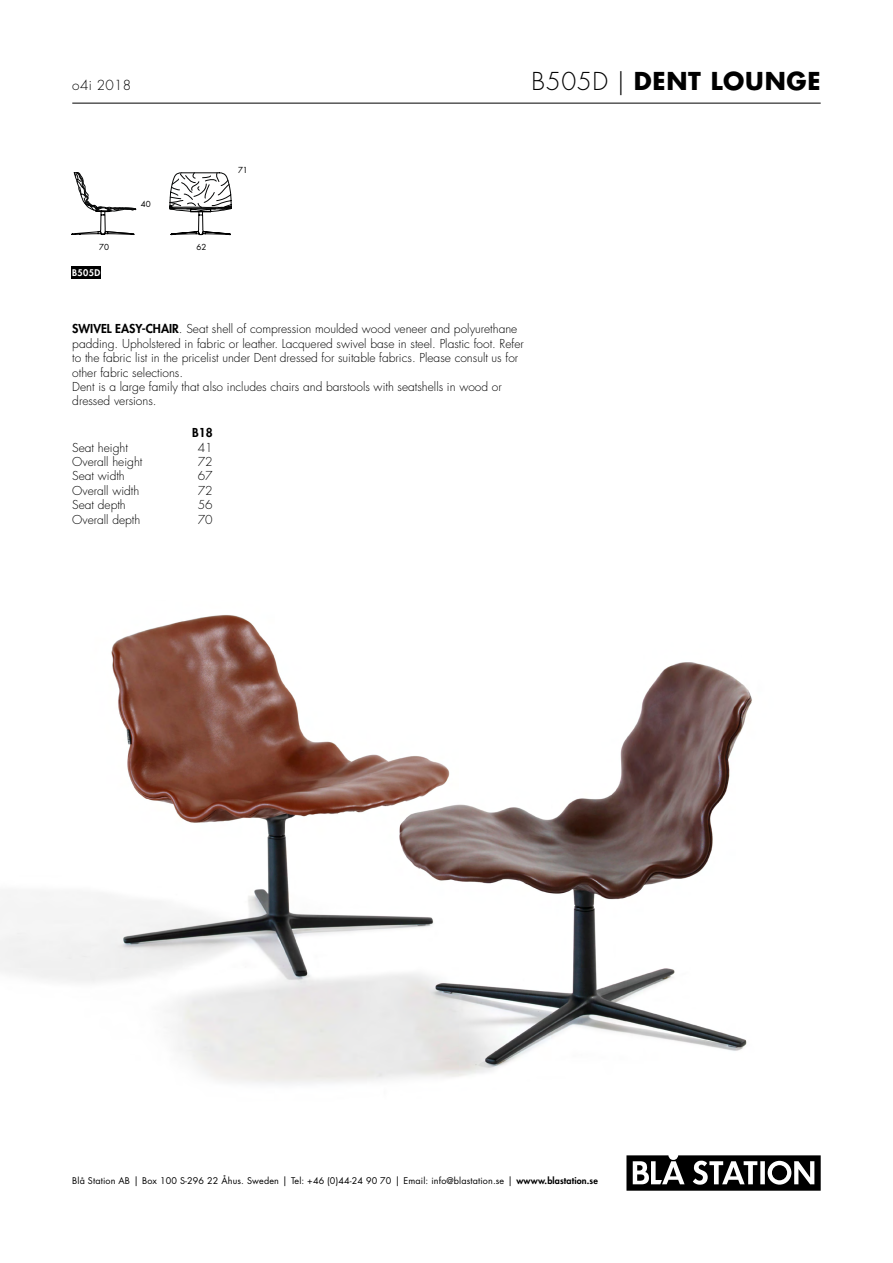
<style>
.page{position:relative;width:893px;height:1263px;background:#fff}
.page>*{position:absolute;margin:0;border:0;box-sizing:border-box;transform-origin:0 0}
.t1{font:700 24px "Futura Std";letter-spacing:.03em;color:#000}
.t2{font:300 13.5px "Futura Std";letter-spacing:.025em;color:#000}
.t3{font:300 12px/14.4px "Futura Std";color:#000}
.t4{font:800 12px "Futura Std";color:#000}
.t5{font:9px "Futura Std";letter-spacing:.015em;color:#000}
.t6{font:800 9px "Futura Std";letter-spacing:.05em;color:#fff}
.t7{font:8.1px "Futura Std";letter-spacing:-.015em;color:#000}
.s1{font-weight:300}
.s2{font-weight:800}
.s3{font-size:9.75px}
</style>
<div class="page">
<svg style="left:626px;top:1155px;width:195px;height:36px"></svg>
<hr style="left:72px;top:103px;width:749px;height:1px;background:#000">
<img style="left:0;top:615px;width:752px;height:469px">
<div style="left:71px;top:266px;width:30px;height:13px;background:#000"></div>
<svg style="left:72px;top:172px;width:160px;height:63px"></svg>
<p class="t2" style="left:72px;top:77px;width:60px">o4i 2018</p>
<h1 class="t1" style="left:531px;top:65px;width:291px"><span class="s1">B505D |</span> DENT LOUNGE</h1>
<p class="t7" style="left:141px;top:199px;width:11px">40</p>
<p class="t7" style="left:99px;top:242px;width:11px">70</p>
<p class="t7" style="left:197px;top:242px;width:11px">62</p>
<p class="t6" style="left:72px;top:267px;width:30px">B505D</p>
<p class="t7" style="left:238px;top:164px;width:11px">71</p>
<p class="t3" style="left:72px;top:322px;width:453px"><span class="s2">Swivel easy-chair</span>. Seat shell of compression moulded wood veneer and polyurethane padding. Upholstered in fabric or leather. Lacquered swivel base in steel. Plastic foot. Refer to the fabric list in the pricelist under Dent dressed for suitable fabrics. Please consult us for other fabric selections.<br>Dent is a large family that also includes chairs and barstools with seatshells in wood or dressed versions.</p>
<p class="t4" style="left:192px;top:425px;width:22px">B18</p>
<p class="t3" style="left:72px;top:440px;width:57px">Seat height</p>
<p class="t3" style="left:198px;top:440px;width:16px">41</p>
<p class="t3" style="left:72px;top:455px;width:72px">Overall height</p>
<p class="t3" style="left:198px;top:455px;width:16px">72</p>
<p class="t3" style="left:72px;top:469px;width:54px">Seat width</p>
<p class="t3" style="left:198px;top:469px;width:16px">67</p>
<p class="t3" style="left:72px;top:484px;width:69px">Overall width</p>
<p class="t3" style="left:198px;top:484px;width:16px">72</p>
<p class="t3" style="left:72px;top:498px;width:55px">Seat depth</p>
<p class="t3" style="left:198px;top:498px;width:16px">56</p>
<p class="t3" style="left:72px;top:512px;width:70px">Overall depth</p>
<p class="t3" style="left:198px;top:512px;width:16px">70</p>
<p class="t5" style="left:72px;top:1175px;width:527px">Blå Station AB <span class="s3">|</span> Box 100 S-296 22 Åhus. Sweden <span class="s3">|</span> Tel: +46 (0)44-24 90 70 <span class="s3">|</span> Email: info@blastation.se <span class="s3">|</span> <span class="s2">wwww.blastation.se</span></p>
</div>
